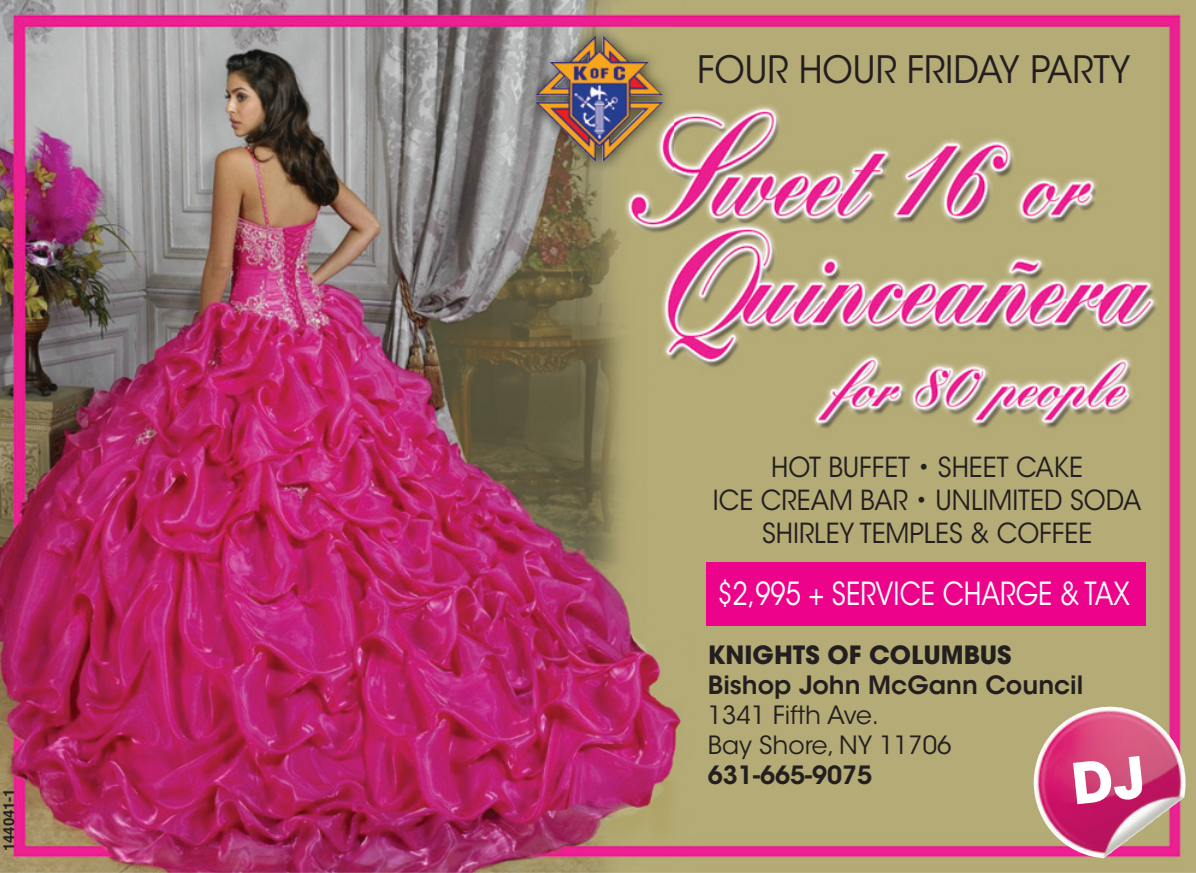
<style>
.page{position:relative;width:1196px;height:873px;background:#fff}
.page>*{position:absolute;margin:0;border:0;box-sizing:border-box;transform-origin:0 0}
.t1{font:37.5px "ITC Avant Garde Std";color:#231f20;scale:.95 1}
.t2{font:31.5px "ITC Avant Garde Std";color:#fff;scale:.83 1}
.t3{font:27.5px/33px "ITC Avant Garde Std";color:#231f20;text-align:center;scale:.94 1}
.t4{font:600 25px "ITC Avant Garde Std";color:#231f20}
.t5{font:25px/30px "ITC Avant Garde Std";color:#231f20}
.t6{font:700 25px "ITC Avant Garde Std";color:#231f20}
.t7{font:700 15px "Helvetica LT Std";color:#231f20}
</style>
<div class="page">
<img style="left:0;top:0;width:1195px;height:872px">
<img style="left:524px;top:25px;width:149px;height:148px">
<img style="left:535px;top:35px;width:128px;height:128px">
<img style="left:1119px;top:707px;width:65px;height:66px">
<div style="left:706px;top:562px;width:439px;height:63px;background:#ed028c"></div>
<svg style="left:1072px;top:756px;width:71px;height:48px;background:#cd3d73"></svg>
<p class="t7" style="left:4px;top:850px;width:63px;rotate:-90deg">144041-1</p>
<h1 class="t1" style="left:697px;top:54px;width:458px">FOUR HOUR FRIDAY PARTY</h1>
<p class="t3" style="left:712px;top:452px;width:457px">HOT BUFFET • SHEET CAKE<br>ICE CREAM BAR • UNLIMITED SODA<br>SHIRLEY TEMPLES &amp; COFFEE</p>
<p class="t2" style="left:717px;top:580px;width:498px">$2,995 + SERVICE CHARGE &amp; TAX</p>
<p class="t6" style="left:707px;top:644px;width:305px">KNIGHTS OF COLUMBUS</p>
<p class="t4" style="left:707px;top:674px;width:377px">Bishop John McGann Council</p>
<p class="t5" style="left:707px;top:702px;width:245px">1341 Fifth Ave.<br>Bay Shore, NY 11706</p>
<p class="t4" style="left:707px;top:764px;width:166px">631-665-9075</p>
</div>
